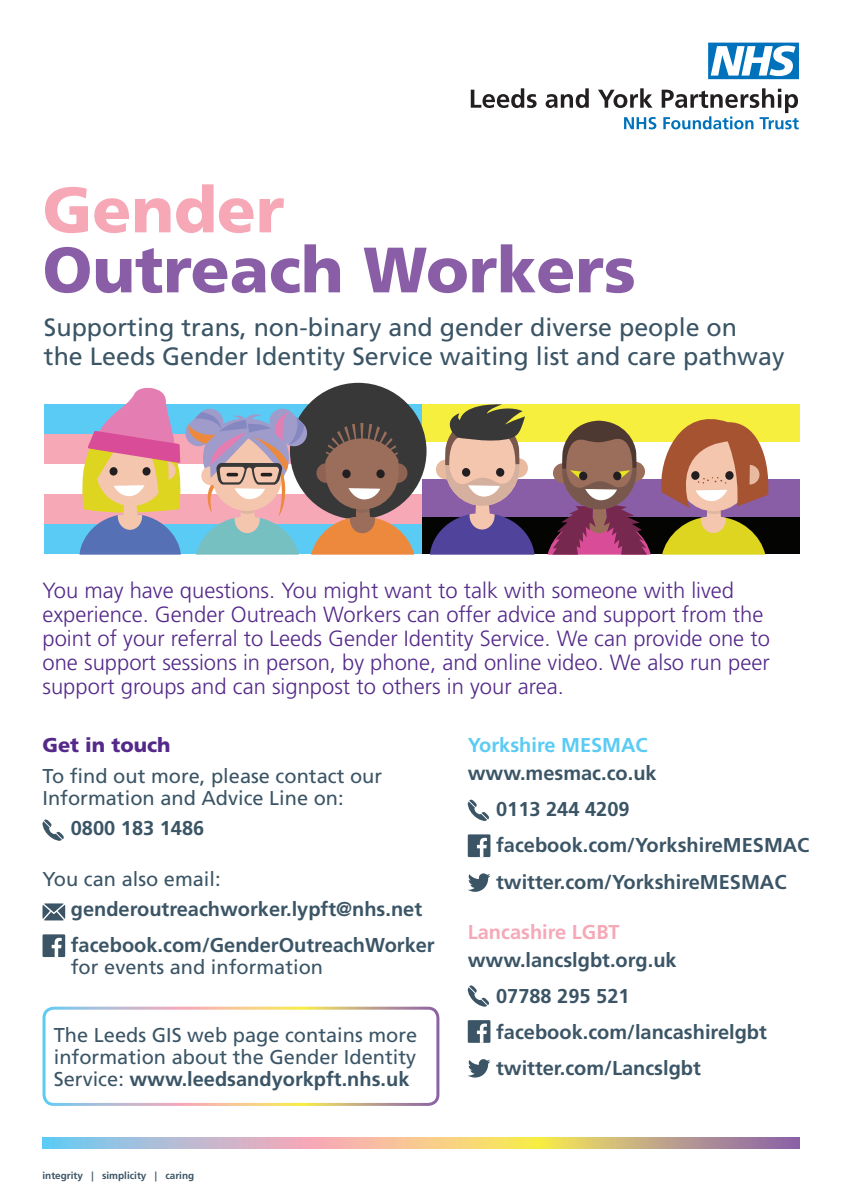
<style>
.page{position:relative;width:842px;height:1191px;background:#fff}
.page>*{position:absolute;margin:0;border:0;box-sizing:border-box;transform-origin:0 0}
.t1{font:900 64px/60px "Frutiger LT Std";color:#895ea7}
.t2{font:25px/29px "Frutiger LT Std";color:#3b5566}
.t3{font:300 22px/24px "Frutiger LT Std";color:#542989}
.t4{font:700 20px/22px "Frutiger LT Std";color:#3b5566}
.t5{font:20px/22px "Frutiger LT Std";color:#3b5566}
.t6{font:700 20px "Frutiger LT Std";color:#5acbf4}
.t7{font:700 20px "Frutiger LT Std";color:#f6a8b7}
.t8{font:900 20px "Frutiger LT Std";color:#542989}
.t9{font:700 10px "Frutiger LT Std";color:#3b5566}
.s1{color:#f6a8b7}
.s2{font-weight:400}
.s3{font-weight:700}
</style>
<div class="page">
<svg style="left:43px;top:903px;width:22px;height:17px"></svg>
<svg style="left:42px;top:819px;width:22px;height:21px"></svg>
<div style="left:44px;top:404px;width:378px;height:30px;background:#5acbf4"></div>
<div style="left:422px;top:404px;width:377px;height:38px;background:#f7ef3e"></div>
<div style="left:44px;top:434px;width:378px;height:30px;background:#f6a8b7"></div>
<div style="left:422px;top:479px;width:377px;height:38px;background:#895ea7"></div>
<div style="left:44px;top:494px;width:378px;height:30px;background:#f6a8b7"></div>
<div style="left:422px;top:517px;width:377px;height:37px;background:#040503"></div>
<div style="left:44px;top:524px;width:378px;height:30px;background:#5acbf4"></div>
<svg style="left:661px;top:419px;width:108px;height:135px"></svg>
<svg style="left:548px;top:420px;width:103px;height:134px"></svg>
<svg style="left:430px;top:404px;width:104px;height:150px"></svg>
<div style="left:290px;top:383px;width:137px;height:136px;background:#373837;border-radius:50%"></div>
<svg style="left:80px;top:387px;width:334px;height:167px"></svg>
<svg style="left:43px;top:1137px;width:756px;height:11px;background:#cbb7a2"></svg>
<div style="left:43px;top:934px;width:22px;height:23px;background:#3b5566"></div>
<svg style="left:52px;top:937px;width:10px;height:20px"></svg>
<svg style="left:471px;top:88px;width:328px;height:41px"></svg>
<svg style="left:708px;top:43px;width:91px;height:36px"></svg>
<svg style="left:468px;top:799px;width:21px;height:22px"></svg>
<svg style="left:468px;top:985px;width:21px;height:21px"></svg>
<div style="left:468px;top:834px;width:22px;height:23px;background:#3b5566"></div>
<svg style="left:477px;top:838px;width:10px;height:19px"></svg>
<div style="left:468px;top:1020px;width:22px;height:22px;background:#3b5566"></div>
<svg style="left:477px;top:1023px;width:10px;height:19px"></svg>
<svg style="left:468px;top:873px;width:22px;height:18px"></svg>
<svg style="left:468px;top:1059px;width:22px;height:18px"></svg>
<div style="left:43px;top:1006px;width:396px;height:100px;border:3px solid #fff;border-radius:10px"></div>
<p class="t1" style="left:43px;top:180px;width:595px"><span class="s1">Gender<br></span>Outreach Workers</p>
<p class="t2" style="left:44px;top:313px;width:742px">Supporting trans, non-binary and gender diverse people on<br>the Leeds Gender Identity Service waiting list and care pathway</p>
<p class="t3" style="left:43px;top:578px;width:729px">You may have questions. You might want to talk with someone with lived experience. Gender Outreach Workers can offer advice and support from the point of your referral to Leeds Gender Identity Service. We can provide one to one support sessions in person, by phone, and online video. We also run peer support groups and can signpost to others in your area.</p>
<p class="t8" style="left:43px;top:733px;width:129px">Get in touch</p>
<p class="t5" style="left:43px;top:765px;width:341px">To find out more, please contact our<br>Information and Advice Line on:</p>
<p class="t4" style="left:71px;top:817px;width:135px">0800 183 1486</p>
<p class="t5" style="left:43px;top:868px;width:180px">You can also email:</p>
<p class="t4" style="left:71px;top:898px;width:353px">genderoutreachworker.lypft@nhs.net</p>
<p class="t4" style="left:71px;top:934px;width:365px">facebook.com/GenderOutreachWorker <span class="s2">for events and information</span></p>
<p class="t5" style="left:54px;top:1023px;width:365px;text-align:justify">The Leeds GIS web page contains more information about the Gender Identity Service: <span class="s3">www.leedsandyorkpft.nhs.uk</span></p>
<p class="t9" style="left:43px;top:1169px;width:153px">integrity | simplicity | caring</p>
<p class="t6" style="left:468px;top:733px;width:182px">Yorkshire MESMAC</p>
<p class="t4" style="left:468px;top:762px;width:190px">www.mesmac.co.uk</p>
<p class="t4" style="left:496px;top:798px;width:135px">0113 244 4209</p>
<p class="t4" style="left:496px;top:834px;width:315px">facebook.com/YorkshireMESMAC</p>
<p class="t4" style="left:496px;top:870px;width:292px">twitter.com/YorkshireMESMAC</p>
<p class="t7" style="left:468px;top:920px;width:153px">Lancashire LGBT</p>
<p class="t4" style="left:468px;top:948px;width:210px">www.lancslgbt.org.uk</p>
<p class="t4" style="left:496px;top:985px;width:135px">07788 295 521</p>
<p class="t4" style="left:496px;top:1021px;width:272px">facebook.com/lancashirelgbt</p>
<p class="t4" style="left:496px;top:1057px;width:206px">twitter.com/Lancslgbt</p>
</div>
